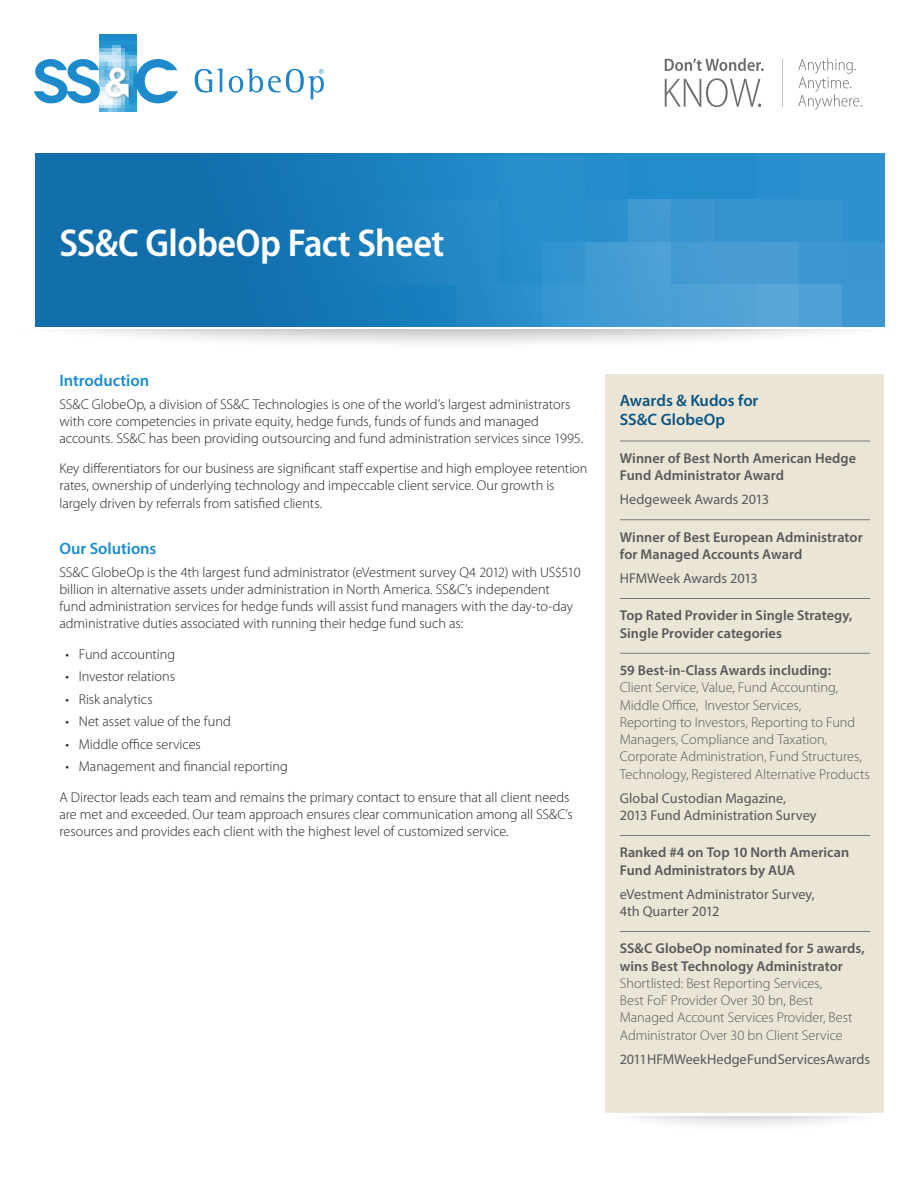
<style>
.page{position:relative;width:918px;height:1188px;background:#fff}
.page>*{position:absolute;margin:0;border:0;box-sizing:border-box;transform-origin:0 0}
.t1{font:600 semi-condensed 39px "Myriad Pro";letter-spacing:-.015em;color:#fff}
.t2{font:600 16.5px/19.8px "Myriad Pro";color:#0c5580}
.t3{font:600 16.5px "Myriad Pro";letter-spacing:-.005em;color:#1b8bcb}
.t4{font:300 14.25px/17.1px "Myriad Pro";color:#231f20}
.t5{font:300 14.25px/17.2px "Myriad Pro";color:#57585a}
.t6{font:600 14.25px/17.2px "Myriad Pro";letter-spacing:.005em;color:#57585a}
.t7{font:14.25px/17.2px "Myriad Pro";color:#57585a}
</style>
<div class="page">
<div style="left:0;top:266px;width:918px;height:85px;background:#231f20;opacity:.3"></div>
<div style="left:0;top:263px;width:918px;height:66px;background:#fff"></div>
<hr style="left:842px;top:153px;width:43px;height:4px;background:#2e90ce">
<div style="left:842px;top:157px;width:43px;height:42px;background:#2e90ce"></div>
<div style="left:842px;top:199px;width:43px;height:43px;background:#2e90ce"></div>
<div style="left:842px;top:242px;width:43px;height:42px;background:#3a95d0"></div>
<div style="left:842px;top:284px;width:43px;height:43px;background:#3c96d0"></div>
<hr style="left:799px;top:153px;width:43px;height:4px;background:#2e90ce">
<div style="left:799px;top:157px;width:43px;height:42px;background:#2e90ce"></div>
<div style="left:799px;top:199px;width:43px;height:43px;background:#3592cf"></div>
<div style="left:799px;top:242px;width:43px;height:42px;background:#3e97d1"></div>
<div style="left:799px;top:284px;width:43px;height:43px;background:#4e9fd5"></div>
<hr style="left:757px;top:153px;width:42px;height:4px;background:#288ecd">
<div style="left:757px;top:157px;width:42px;height:42px;background:#288ecd"></div>
<div style="left:757px;top:199px;width:42px;height:43px;background:#3592cf"></div>
<div style="left:757px;top:242px;width:42px;height:42px;background:#499dd3"></div>
<div style="left:670px;top:242px;width:43px;height:42px;background:#449bd2"></div>
<div style="left:713px;top:242px;width:43px;height:42px;background:#499dd3"></div>
<div style="left:757px;top:284px;width:42px;height:43px;background:#5aa6d8"></div>
<hr style="left:714px;top:153px;width:43px;height:4px;background:#208ccc">
<div style="left:714px;top:157px;width:43px;height:42px;background:#238dcc"></div>
<div style="left:714px;top:199px;width:43px;height:43px;background:#3793cf"></div>
<div style="left:714px;top:284px;width:43px;height:43px;background:#53a2d6"></div>
<hr style="left:671px;top:153px;width:43px;height:4px;background:#208ccc">
<div style="left:671px;top:157px;width:43px;height:42px;background:#238dcc"></div>
<div style="left:671px;top:199px;width:43px;height:43px;background:#3995d0"></div>
<div style="left:671px;top:284px;width:43px;height:43px;background:#4da0d5"></div>
<hr style="left:628px;top:153px;width:43px;height:4px;background:#1f8ccc">
<div style="left:628px;top:157px;width:43px;height:42px;background:#228dcc"></div>
<div style="left:628px;top:199px;width:43px;height:43px;background:#4099d2"></div>
<div style="left:628px;top:242px;width:43px;height:42px;background:#4ba0d5"></div>
<div style="left:628px;top:284px;width:43px;height:43px;background:#489fd4"></div>
<svg style="left:36px;top:153px;width:592px;height:174px;background:#1b7cb9"></svg>
<svg style="left:665px;top:58px;width:99px;height:13px"></svg>
<svg style="left:665px;top:78px;width:96px;height:29px"></svg>
<svg style="left:798px;top:58px;width:64px;height:52px"></svg>
<hr style="left:782px;top:59px;width:1px;height:48px;background:#c1c2c4">
<div style="left:598px;top:1068px;width:293px;height:65px;background:#231f20;opacity:.3"></div>
<div style="left:594px;top:1073px;width:302px;height:42px;background:linear-gradient(to right,#fff,#fff)"></div>
<div style="left:605px;top:374px;width:279px;height:738px;background:#ebe5d6"></div>
<hr style="left:620px;top:441px;width:250px;height:1px;background:#76787b">
<hr style="left:620px;top:519px;width:250px;height:1px;background:#76787b">
<hr style="left:620px;top:598px;width:250px;height:1px;background:#76787b">
<hr style="left:620px;top:653px;width:250px;height:1px;background:#76787b">
<hr style="left:620px;top:835px;width:250px;height:1px;background:#76787b">
<hr style="left:620px;top:931px;width:250px;height:1px;background:#76787b">
<svg style="left:195px;top:68px;width:27px;height:25px"></svg>
<svg style="left:229px;top:68px;width:95px;height:31px"></svg>
<svg style="left:34px;top:34px;width:144px;height:78px"></svg>
<h1 class="t1" style="left:59px;top:218px;width:386px">SS&amp;C GlobeOp Fact Sheet</h1>
<p class="t3" style="left:59px;top:370px;width:91px">Introduction</p>
<p class="t4" style="left:59px;top:395px;width:525px">SS&amp;C GlobeOp, a division of SS&amp;C Technologies is one of the world’s largest administrators with core competencies in private equity, hedge funds, funds of funds and managed accounts. SS&amp;C has been providing outsourcing and fund administration services since 1995.</p>
<p class="t4" style="left:59px;top:460px;width:530px">Key differentiators for our business are significant staff expertise and high employee retention rates, ownership of underlying technology and impeccable client service. Our growth is largely driven by referrals from satisfied clients.</p>
<p class="t3" style="left:59px;top:538px;width:99px">Our Solutions</p>
<p class="t4" style="left:59px;top:564px;width:523px">SS&amp;C GlobeOp is the 4th largest fund administrator (eVestment survey Q4 2012) with US$510 billion in alternative assets under administration in North America. SS&amp;C’s independent<br>fund administration services for hedge funds will assist fund managers with the day-to-day administrative duties associated with running their hedge fund such as:</p>
<p class="t4" style="left:65px;top:646px;width:111px">• Fund accounting</p>
<p class="t4" style="left:65px;top:668px;width:111px">• Investor relations</p>
<p class="t4" style="left:65px;top:691px;width:89px">• Risk analytics</p>
<p class="t4" style="left:65px;top:713px;width:167px">• Net asset value of the fund</p>
<p class="t4" style="left:65px;top:736px;width:137px">• Middle office services</p>
<p class="t4" style="left:59px;top:751px;width:512px;line-height:30.6px;text-indent:6px">• Management and financial reporting<br>A Director leads each team and remains the primary contact to ensure that all client needs</p>
<p class="t4" style="left:59px;top:806px;width:515px">are met and exceeded. Our team approach ensures clear communication among all SS&amp;C’s resources and provides each client with the highest level of customized service.</p>
<p class="t2" style="left:620px;top:390px;width:140px">Awards &amp; Kudos for<br>SS&amp;C GlobeOp</p>
<p class="t6" style="left:620px;top:449px;width:238px">Winner of Best North American Hedge<br>Fund Administrator Award</p>
<p class="t7" style="left:620px;top:490px;width:151px">Hedgeweek Awards 2013</p>
<p class="t6" style="left:620px;top:528px;width:244px">Winner of Best European Administrator for Managed Accounts Award</p>
<p class="t7" style="left:620px;top:569px;width:140px">HFMWeek Awards 2013</p>
<p class="t6" style="left:620px;top:607px;width:234px">Top Rated Provider in Single Strategy,<br>Single Provider categories</p>
<p class="t6" style="left:620px;top:661px;width:213px">59 Best-in-Class Awards including:</p>
<p class="t5" style="left:620px;top:679px;width:252px">Client Service, Value, Fund Accounting, Middle Office, Investor Services,<br>Reporting to Investors, Reporting to Fund Managers, Compliance and Taxation, Corporate Administration, Fund Structures, Technology, Registered Alternative Products</p>
<p class="t7" style="left:620px;top:789px;width:198px">Global Custodian Magazine,<br>2013 Fund Administration Survey</p>
<p class="t6" style="left:620px;top:844px;width:231px">Ranked #4 on Top 10 North American<br>Fund Administrators by AUA</p>
<p class="t7" style="left:620px;top:885px;width:196px">eVestment Administrator Survey,<br>4th Quarter 2012</p>
<p class="t6" style="left:620px;top:940px;width:247px">SS&amp;C GlobeOp nominated for 5 awards, wins Best Technology Administrator</p>
<p class="t5" style="left:620px;top:975px;width:234px">Shortlisted: Best Reporting Services,<br>Best FoF Provider Over 30 bn, Best Managed Account Services Provider, Best Administrator Over 30 bn Client Service</p>
<p class="t7" style="left:620px;top:1050px;width:252px">2011 HFMWeek Hedge Fund Services Awards</p>
</div>
